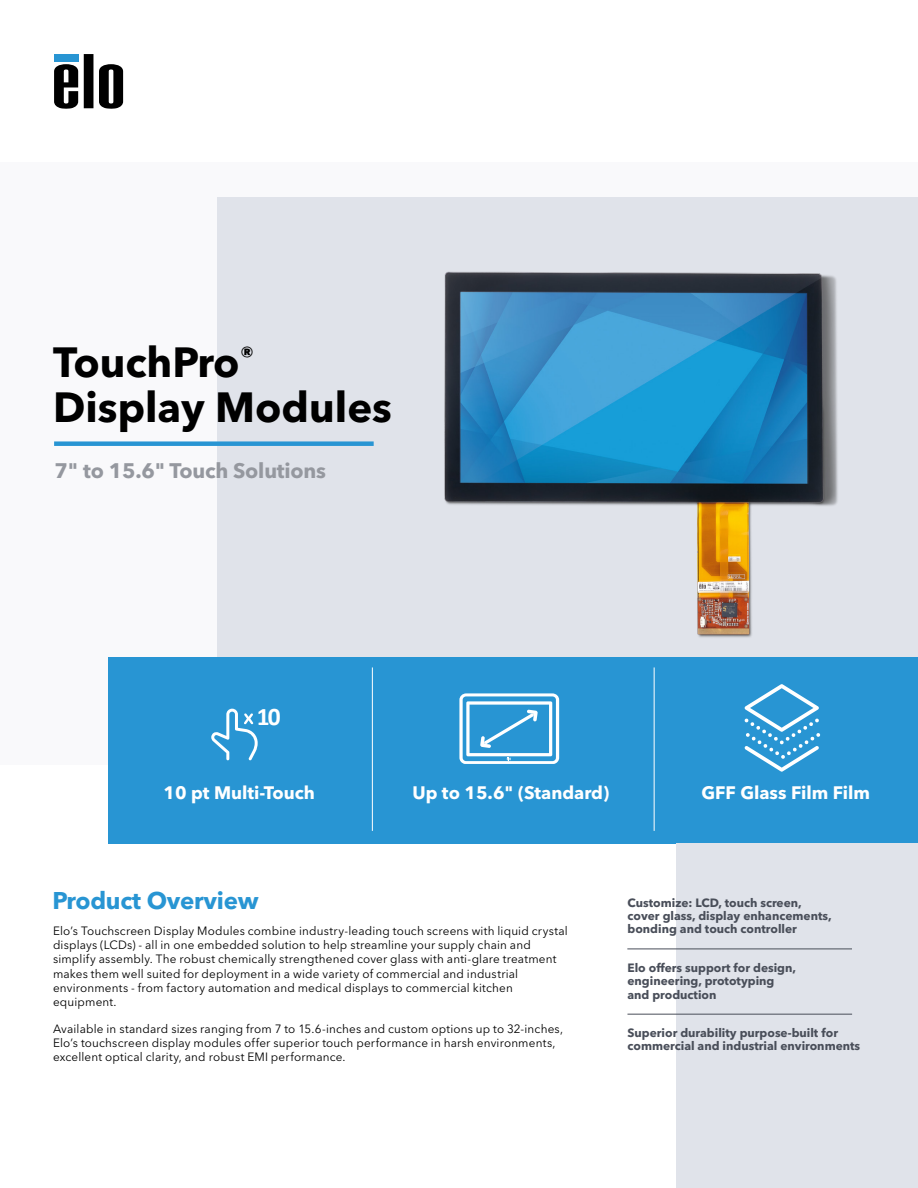
<style>
.page{position:relative;width:918px;height:1188px;background:#fff}
.page>*{position:absolute;margin:0;border:0;box-sizing:border-box;transform-origin:0 0}
.Section_Header{font:700 41.85px/44.8px "Avenir Next LT Pro";color:#000}
.t1{font:700 25.35px "Calibri";color:#fff}
.Section_Header-2{font:700 24px "Avenir Next LT Pro";letter-spacing:-.01em;color:#2895d3}
.Section_Header-3{font:700 20.85px "Avenir Next LT Pro";letter-spacing:-.01em;color:#95989f}
.t2{font:700 18px "Avenir Next LT Pro";color:#fff}
.Body_Copy{font:12px/14.4px "Avenir Next LT Pro";letter-spacing:.015em;color:#000}
.Sidebar_bullets{font:700 12px/13.5px "Avenir Next LT Pro";color:#494e59}
</style>
<div class="page">
<div style="left:0;top:162px;width:918px;height:603px;background:#f9f9fb"></div>
<div style="left:217px;top:197px;width:701px;height:469px;background:#e0e3ea"></div>
<svg style="left:84px;top:54px;width:9px;height:54px"></svg>
<svg style="left:54px;top:64px;width:24px;height:45px"></svg>
<svg style="left:99px;top:64px;width:24px;height:45px"></svg>
<div style="left:54px;top:54px;width:24px;height:7px;background:#2895d3"></div>
<div style="left:108px;top:657px;width:810px;height:186px;background:#2895d3"></div>
<div style="left:54px;top:441px;width:320px;height:5px;background:#2895d3"></div>
<hr style="left:372px;top:667px;width:1px;height:164px;background:#fff">
<hr style="left:654px;top:667px;width:1px;height:164px;background:#fff">
<svg style="left:211px;top:709px;width:47px;height:51px"></svg>
<svg style="left:459px;top:693px;width:100px;height:71px"></svg>
<svg style="left:744px;top:684px;width:76px;height:88px"></svg>
<div style="left:676px;top:843px;width:242px;height:345px;background:#e0e3ea"></div>
<hr style="left:627px;top:949px;width:225px;height:1px;background:#494e59">
<hr style="left:627px;top:1014px;width:225px;height:1px;background:#494e59">
<img style="left:444px;top:271px;width:394px;height:367px">
<p class="Section_Header" style="left:53px;top:340px;width:340px">TouchPro<sup>®<br></sup>Display Modules</p>
<p class="Section_Header-3" style="left:55px;top:458px;width:273px">7" to 15.6" Touch Solutions</p>
<p class="t1" style="left:257px;top:698px;width:25px">10</p>
<p class="t2" style="left:164px;top:781px;width:153px">10 pt Multi-Touch</p>
<p class="t2" style="left:412px;top:781px;width:198px">Up to 15.6" (Standard)</p>
<p class="t2" style="left:701px;top:781px;width:170px">GFF Glass Film Film</p>
<p class="Section_Header-2" style="left:52px;top:886px;width:208px">Product Overview</p>
<p class="Body_Copy" style="left:53px;top:923px;width:516px">Elo’s Touchscreen Display Modules combine industry-leading touch screens with liquid crystal displays (LCDs) - all in one embedded solution to help streamline your supply chain and simplify assembly. The robust chemically strengthened cover glass with anti-glare treatment makes them well suited for deployment in a wide variety of commercial and industrial environments - from factory automation and medical displays to commercial kitchen equipment.</p>
<p class="Body_Copy" style="left:53px;top:1021px;width:512px">Available in standard sizes ranging from 7 to 15.6-inches and custom options up to 32-inches,<br>Elo’s touchscreen display modules offer superior touch performance in harsh environments, excellent optical clarity, and robust EMI performance.</p>
<p class="Sidebar_bullets" style="left:627px;top:895px;width:206px">Customize: LCD, touch screen, cover glass, display enhancements, bonding and touch controller</p>
<p class="Sidebar_bullets" style="left:627px;top:961px;width:170px">Elo offers support for design, engineering, prototyping and production</p>
<p class="Sidebar_bullets" style="left:627px;top:1026px;width:234px">Superior durability purpose-built for commercial and industrial environments</p>
</div>
